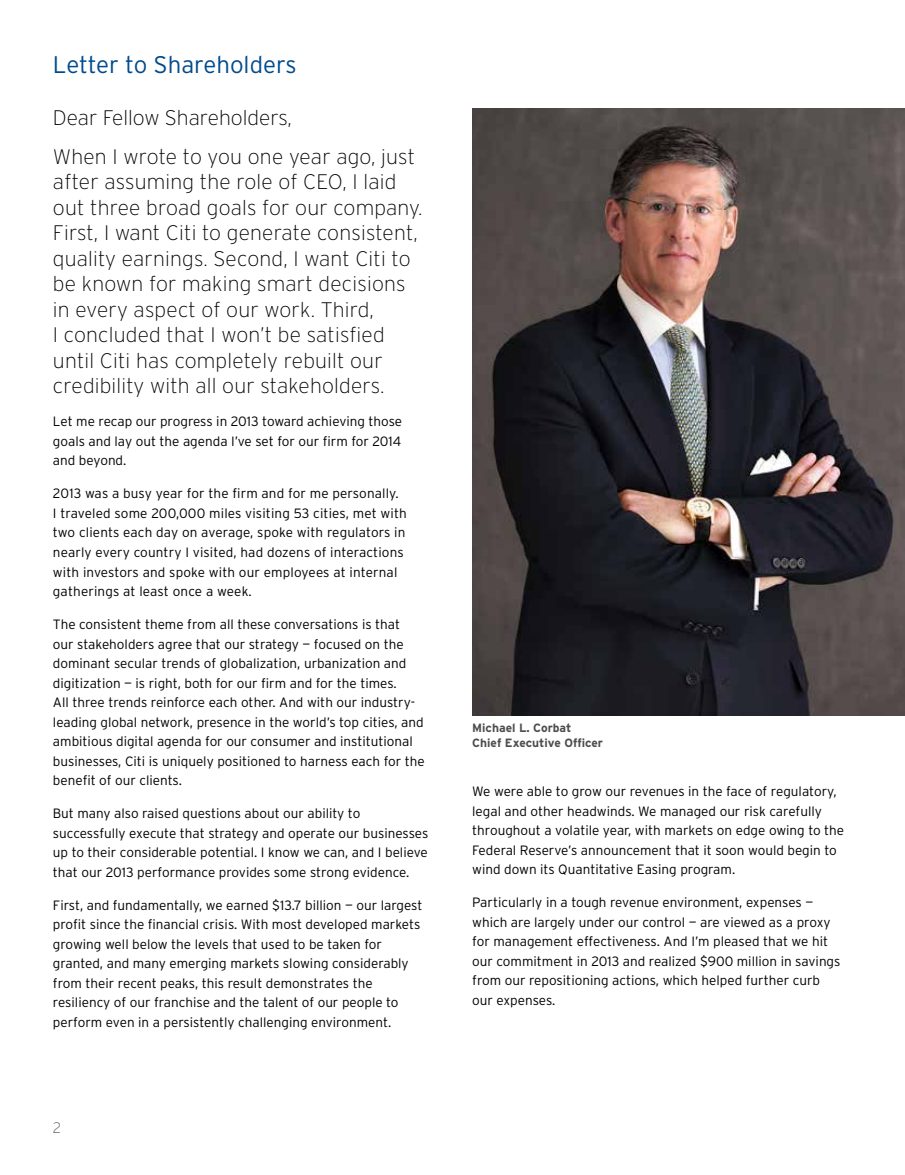
<style>
.page{position:relative;width:905px;height:1175px;background:#fff}
.page>*{position:absolute;margin:0;border:0;box-sizing:border-box;transform-origin:0 0}
.t1{font:300 24px "Interstate";color:#004b8d}
.t2{font:200 21px/25.5px "Interstate";letter-spacing:.01em;color:#000}
.t3{font:200 15px "Interstate";color:#58595b}
.t4{font:300 13.5px/19.5px "Interstate";color:#000}
.t5{font:700 12px/15px "Interstate";color:#4d4d4d}
</style>
<div class="page">
<img style="left:472px;top:108px;width:432px;height:608px">
<h1 class="t1" style="left:53px;top:50px;width:245px">Letter to Shareholders</h1>
<h2 class="t2" style="left:53px;top:98px;width:363px;line-height:39px">Dear Fellow Shareholders,<br>When I wrote to you one year ago, just</h2>
<p class="t2" style="left:53px;top:169px;width:371px">after assuming the role of CEO, I laid out three broad goals for our company.<br>First, I want Citi to generate consistent, quality earnings. Second, I want Citi to be known for making smart decisions in every aspect of our work. Third,<br>I concluded that I won’t be satisfied until Citi has completely rebuilt our credibility with all our stakeholders.</p>
<p class="t4" style="left:53px;top:412px;width:351px;text-align:justify">Let me recap our progress in 2013 toward achieving those goals and lay out the agenda I’ve set for our firm for 2014 and beyond.</p>
<p class="t4" style="left:53px;top:484px;width:355px">2013 was a busy year for the firm and for me personally.<br>I traveled some 200,000 miles visiting 53 cities, met with two clients each day on average, spoke with regulators in nearly every country I visited, had dozens of interactions with investors and spoke with our employees at internal gatherings at least once a week.</p>
<p class="t4" style="left:53px;top:614px;width:373px">The consistent theme from all these conversations is that<br>our stakeholders agree that our strategy — focused on the dominant secular trends of globalization, urbanization and digitization — is right, both for our firm and for the times.<br>All three trends reinforce each other. And with our industry&shy;leading global network, presence in the world’s top cities, and ambitious digital agenda for our consumer and institutional businesses, Citi is uniquely positioned to harness each for the benefit of our clients.</p>
<p class="t4" style="left:53px;top:803px;width:377px">But many also raised questions about our ability to successfully execute that strategy and operate our businesses up to their considerable potential. I know we can, and I believe that our 2013 performance provides some strong evidence.</p>
<p class="t4" style="left:53px;top:895px;width:371px">First, and fundamentally, we earned $13.7 billion — our largest profit since the financial crisis. With most developed markets growing well below the levels that used to be taken for granted, and many emerging markets slowing considerably from their recent peaks, this result demonstrates the resiliency of our franchise and the talent of our people to perform even in a persistently challenging environment.</p>
<p class="t3" style="left:53px;top:1118px;width:10px">2</p>
<p class="t5" style="left:472px;top:719px;width:132px">Michael L. Corbat<br>Chief Executive Officer</p>
<p class="t4" style="left:472px;top:781px;width:373px">We were able to grow our revenues in the face of regulatory, legal and other headwinds. We managed our risk carefully throughout a volatile year, with markets on edge owing to the Federal Reserve’s announcement that it soon would begin to wind down its Quantitative Easing program.</p>
<p class="t4" style="left:472px;top:892px;width:370px">Particularly in a tough revenue environment, expenses — which are largely under our control — are viewed as a proxy for management effectiveness. And I’m pleased that we hit our commitment in 2013 and realized $900 million in savings from our repositioning actions, which helped further curb our expenses.</p>
</div>
